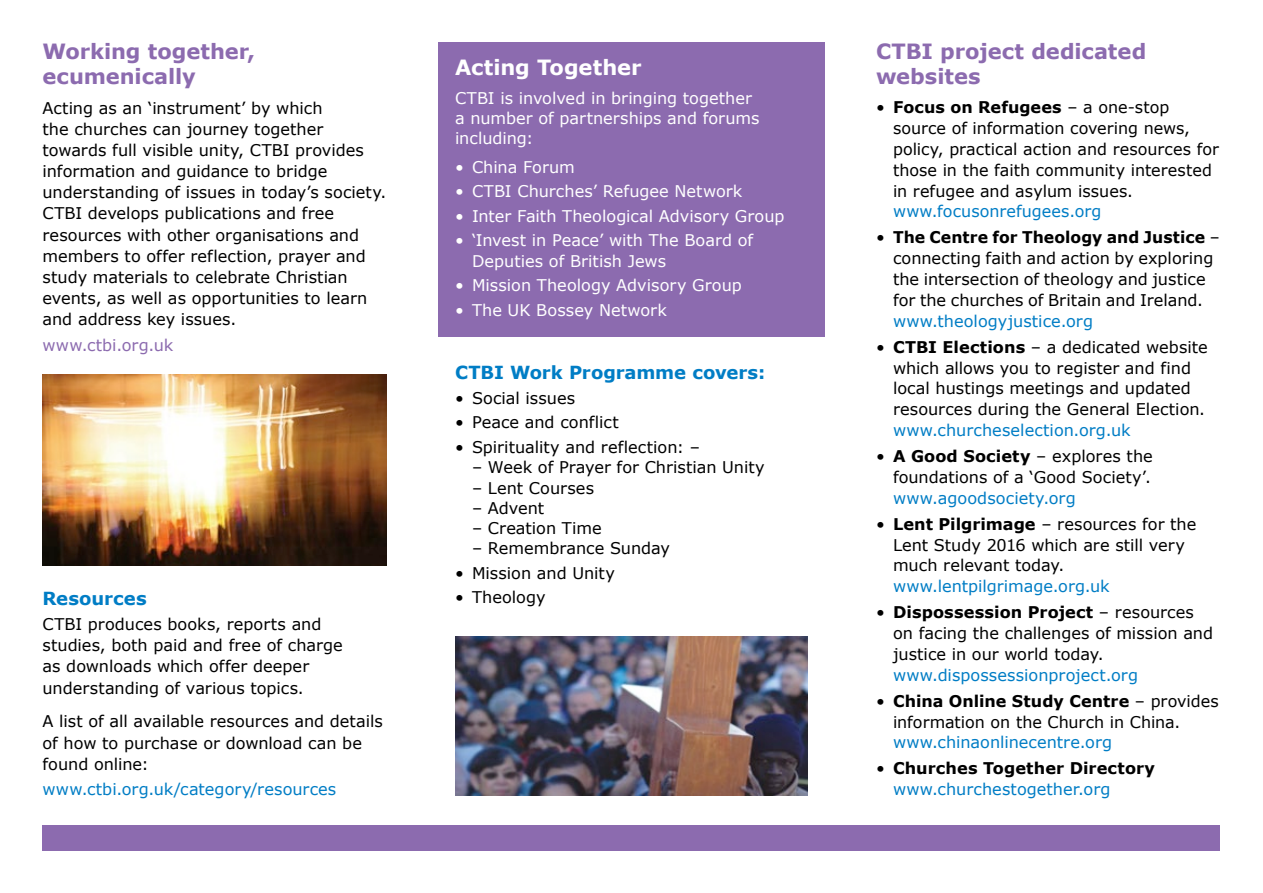
<style>
.page{position:relative;width:1263px;height:893px;background:#fff}
.page>*{position:absolute;margin:0;border:0;box-sizing:border-box;transform-origin:0 0}
.t1{font:700 21px/25.3px "Verdana";letter-spacing:-.005em;color:#8c6baf}
.t2{font:700 21px "Verdana";color:#fff}
.t3{font:700 18px "Verdana";letter-spacing:-.005em;color:#007dc5}
.t4{font:16.2px/20.9px "Verdana";color:#000}
.t5{font:16.2px/20.2px "Verdana";color:#fff}
.t6{font:16.2px "Verdana";letter-spacing:.005em;color:#007dc5}
.t7{font:700 16.2px/20.9px "Verdana";letter-spacing:.01em;color:#000}
.t8{font:16.2px "Verdana";letter-spacing:.01em;color:#8c6baf}
.s1{font-weight:700}
.s2{font-weight:400}
.s3{font-weight:400;color:#007dc5}
</style>
<div class="page">
<div style="left:438px;top:43px;width:387px;height:294px;background:#8c6baf"></div>
<img style="left:43px;top:374px;width:344px;height:192px">
<img style="left:455px;top:637px;width:353px;height:158px">
<div style="left:43px;top:825px;width:1177px;height:25px;background:#8c6baf"></div>
<p class="t1" style="left:43px;top:38px;width:214px">Working together, ecumenically</p>
<p class="t4" style="left:43px;top:97px;width:345px">Acting as an ‘instrument’ by which<br>the churches can journey together towards full visible unity, CTBI provides information and guidance to bridge understanding of issues in today’s society.<br>CTBI develops publications and free resources with other organisations and members to offer reflection, prayer and study materials to celebrate Christian events, as well as opportunities to learn and address key issues.</p>
<p class="t8" style="left:43px;top:334px;width:132px">www.ctbi.org.uk</p>
<p class="t3" style="left:43px;top:585px;width:106px">Resources</p>
<p class="t4" style="left:43px;top:613px;width:302px">CTBI produces books, reports and studies, both paid and free of charge as downloads which offer deeper understanding of various topics.</p>
<p class="t4" style="left:43px;top:711px;width:342px">A list of all available resources and details of how to purchase or download can be found online:</p>
<p class="t6" style="left:43px;top:778px;width:295px">www.ctbi.org.uk/category/resources</p>
<p class="t2" style="left:455px;top:52px;width:188px">Acting Together</p>
<p class="t5" style="left:455px;top:87px;width:306px">CTBI is involved in bringing together a number of partnerships and forums including:</p>
<p class="t5" style="left:455px;top:157px;width:121px">• China Forum</p>
<p class="t5" style="left:455px;top:181px;width:289px">• CTBI Churches’ Refugee Network</p>
<p class="t5" style="left:455px;top:206px;width:331px">• Inter Faith Theological Advisory Group</p>
<p class="t5" style="left:472px;top:230px;width:283px;text-indent:-17px">• ‘Invest in Peace’ with The Board of<br>Deputies of British Jews</p>
<p class="t5" style="left:455px;top:275px;width:288px">• Mission Theology Advisory Group</p>
<p class="t5" style="left:455px;top:299px;width:213px">• The UK Bossey Network</p>
<p class="t3" style="left:455px;top:360px;width:312px">CTBI Work Programme covers:</p>
<p class="t4" style="left:455px;top:387px;width:122px">• Social issues</p>
<p class="t4" style="left:455px;top:412px;width:165px">• Peace and conflict</p>
<p class="t4" style="left:455px;top:436px;width:246px">• Spirituality and reflection: –</p>
<p class="t4" style="left:472px;top:457px;width:294px">– Week of Prayer for Christian Unity</p>
<p class="t4" style="left:472px;top:477px;width:124px">– Lent Courses</p>
<p class="t4" style="left:472px;top:497px;width:74px">– Advent</p>
<p class="t4" style="left:472px;top:517px;width:131px">– Creation Time</p>
<p class="t4" style="left:472px;top:538px;width:199px">– Remembrance Sunday</p>
<p class="t4" style="left:455px;top:562px;width:161px">• Mission and Unity</p>
<p class="t4" style="left:455px;top:587px;width:92px">• Theology</p>
<p class="t1" style="left:876px;top:38px;width:272px">CTBI project dedicated websites</p>
<p class="t4" style="left:893px;top:97px;width:327px;text-indent:-17px">• <span class="s1">Focus on Refugees</span> – a one-stop source of information covering news, policy, practical action and resources for those in the faith community interested in refugee and asylum issues.</p>
<p class="t6" style="left:893px;top:200px;width:210px">www.focusonrefugees.org</p>
<p class="t4" style="left:893px;top:227px;width:328px;text-indent:-17px">• <span class="s1">The Centre for Theology and Justice</span> – connecting faith and action by exploring the intersection of theology and justice for the churches of Britain and Ireland.</p>
<p class="t6" style="left:893px;top:310px;width:201px">www.theologyjustice.org</p>
<p class="t4" style="left:893px;top:336px;width:316px;text-indent:-17px">• <span class="s1">CTBI Elections</span> – a dedicated website which allows you to register and find local hustings meetings and updated resources during the General Election.</p>
<p class="t6" style="left:893px;top:419px;width:239px">www.churcheselection.org.uk</p>
<p class="t4" style="left:876px;top:446px;width:278px;text-align:right">• <span class="s1">A Good Society</span> – explores the foundations of a ‘Good Society’.</p>
<p class="t6" style="left:893px;top:487px;width:184px">www.agoodsociety.org</p>
<p class="t4" style="left:893px;top:513px;width:305px;text-indent:-17px">• <span class="s1">Lent Pilgrimage</span> – resources for the<br>Lent Study 2016 which are still very much relevant today.</p>
<p class="t6" style="left:893px;top:575px;width:218px">www.lentpilgrimage.org.uk</p>
<p class="t4" style="left:893px;top:602px;width:322px;text-indent:-17px">• <span class="s1">Dispossession Project</span> – resources on facing the challenges of mission and justice in our world today.</p>
<p class="t6" style="left:893px;top:664px;width:247px">www.dispossessionproject.org</p>
<p class="t4" style="left:893px;top:690px;width:327px;text-indent:-17px">• <span class="s1">China Online Study Centre</span> – provides information on the Church in China.</p>
<p class="t6" style="left:893px;top:731px;width:221px">www.chinaonlinecentre.org</p>
<p class="t7" style="left:893px;top:758px;width:264px;text-indent:-17px"><span class="s2">•</span> Churches Together Directory <span class="s3">www.churchestogether.org</span></p>
</div>
